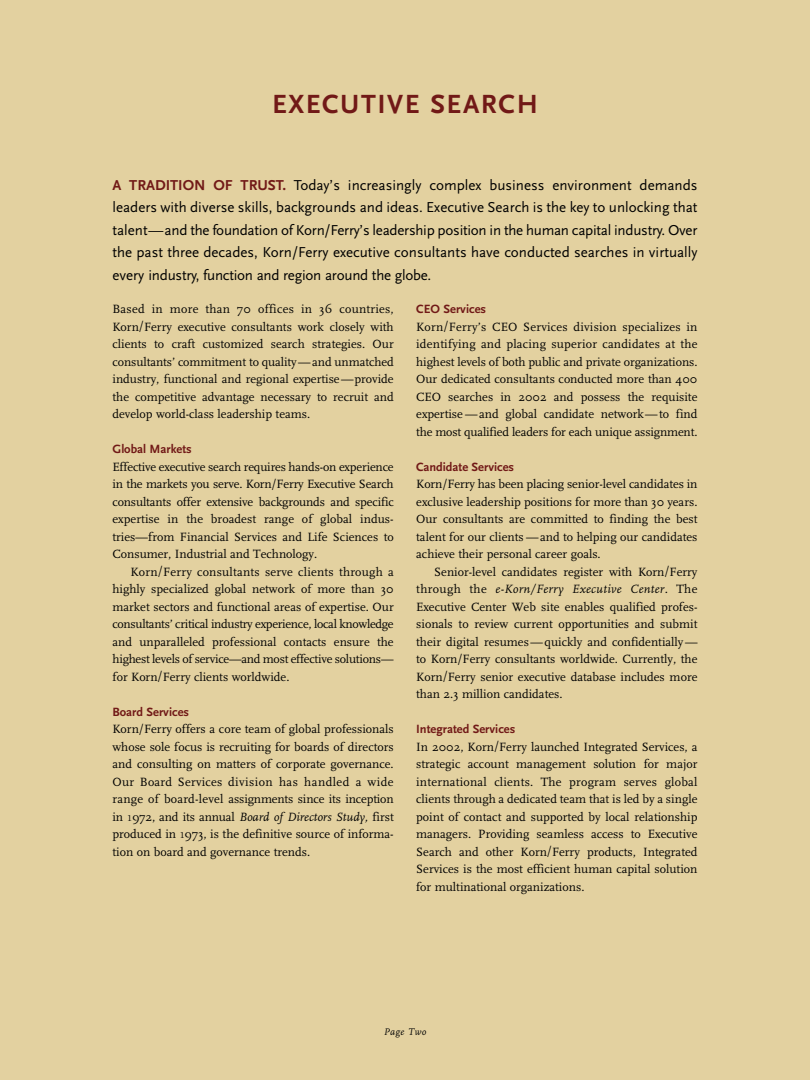
<style>
.page{position:relative;width:810px;height:1080px;background:#e3d1a0}
.page>*{position:absolute;margin:0;border:0;box-sizing:border-box;transform-origin:0 0}
.t1{font:700 27.5px "Scala Sans";letter-spacing:.055em;color:#711917}
.t2{font:15px/22.5px "Scala Sans";letter-spacing:-.015em;color:#000;text-align:justify}
.t3{font:12.5px/17.5px "FF Scala";color:#000;text-align:justify}
.t4{font:700 12.5px "Scala Sans";color:#711917}
.t5{font:italic 10px "FF Scala";letter-spacing:.055em;color:#000}
.s1{font-weight:700;color:#711917}
.s2{font-family:"Century Schoolbook";font-size:8.75px}
.s3{font-style:italic}
</style>
<div class="page">
<h1 class="t1" style="left:272px;top:93px;width:267px">EXECUTIVE SEARCH</h1>
<p class="t2" style="left:112px;top:175px;width:587px"><span class="s1">A TRADITION OF TRUST.</span> Today’s increasingly complex business environment demands leaders with diverse skills, backgrounds and ideas. Executive Search is the key to unlocking that talent—and the foundation of Korn/Ferry’s leadership position in the human capital industry. Over the past three decades, Korn/Ferry executive consultants have conducted searches in virtually every industry, function and region around the globe.</p>
<p class="t3" style="left:112px;top:301px;width:283px">Based in more than 70 offices in 36 countries, Korn/Ferry executive consultants work closely with clients to craft customized search strategies. Our consultants’ commitment to quality—and unmatched industry, functional and regional expertise—provide the competitive advantage necessary to recruit and develop world-class leadership teams.</p>
<p class="t4" style="left:112px;top:444px;width:81px">Global Markets</p>
<p class="t3" style="left:112px;top:459px;width:283px">Effective executive search requires hands-on experience in the markets you serve. Korn/Ferry Executive Search consultants offer extensive backgrounds and specific expertise in the broadest range of global indus&shy;tries—from Financial Services and Life Sciences to Consumer, Industrial and Technology.</p>
<p class="t3" style="left:112px;top:564px;width:283px;text-indent:18px">Korn/Ferry consultants serve clients through a highly specialized global network of more than 30 market sectors and functional areas of expertise. Our consultants’ critical industry experience, local knowledge and unparalleled professional contacts ensure the highest levels of service—and most effective solutions— for Korn/Ferry clients worldwide.</p>
<p class="t4" style="left:112px;top:707px;width:78px">Board Services</p>
<p class="t3" style="left:112px;top:721px;width:283px">Korn/Ferry offers a core team of global professionals whose sole focus is recruiting for boards of directors and consulting on matters of corporate governance.<br>Our Board Services division has handled a wide range of board-level assignments since its inception in <span class="s2">1</span>972, and its annual <span class="s3">Board of Directors Study,</span> first produced in <span class="s2">1</span>973, is the definitive source of informa&shy;tion on board and governance trends.</p>
<p class="t4" style="left:416px;top:304px;width:71px">CEO Services</p>
<p class="t3" style="left:416px;top:319px;width:283px">Korn/Ferry’s CEO Services division specializes in identifying and placing superior candidates at the highest levels of both public and private organizations.<br>Our dedicated consultants conducted more than 400<br>CEO searches in 2002 and possess the requisite expertise —and global candidate network—to find the most qualified leaders for each unique assignment.</p>
<p class="t4" style="left:416px;top:462px;width:99px">Candidate Services</p>
<p class="t3" style="left:416px;top:476px;width:283px">Korn/Ferry has been placing senior-level candidates in exclusive leadership positions for more than 30 years.<br>Our consultants are committed to finding the best talent for our clients —and to helping our candidates achieve their personal career goals.</p>
<p class="t3" style="left:416px;top:564px;width:283px;text-indent:18px">Senior-level candidates register with Korn/Ferry through the <span class="s3">e-Korn/Ferry Executive Center.</span> The Executive Center Web site enables qualified profes&shy;sionals to review current opportunities and submit their digital resumes—quickly and confidentially— to Korn/Ferry consultants worldwide. Currently, the Korn/Ferry senior executive database includes more than 2.3 million candidates.</p>
<p class="t4" style="left:416px;top:724px;width:101px">Integrated Services</p>
<p class="t3" style="left:416px;top:739px;width:283px">In 2002, Korn/Ferry launched Integrated Services, a strategic account management solution for major international clients. The program serves global clients through a dedicated team that is led by a single point of contact and supported by local relationship managers. Providing seamless access to Executive Search and other Korn/Ferry products, Integrated Services is the most efficient human capital solution for multinational organizations.</p>
<p class="t5" style="left:384px;top:1028px;width:44px">Page Two</p>
</div>
